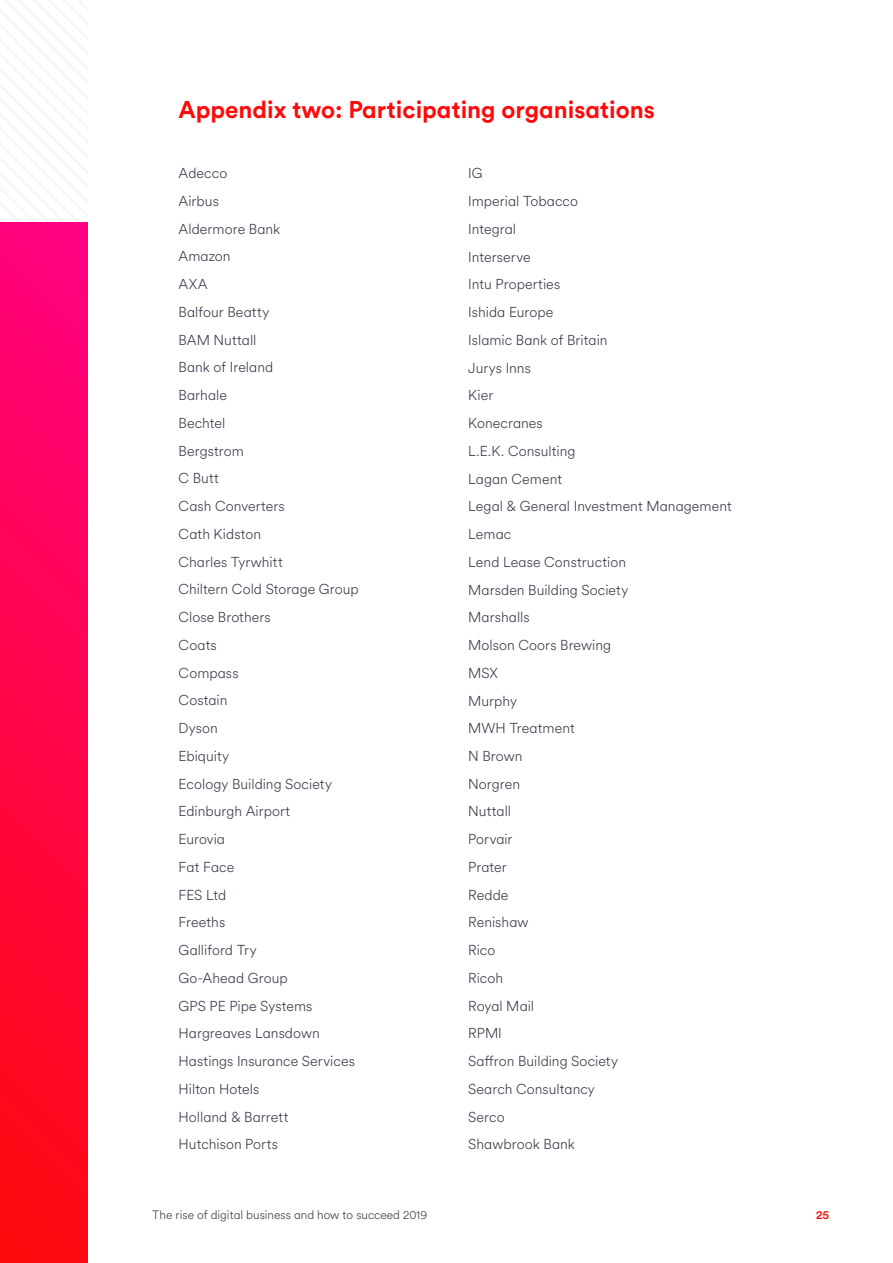
<style>
.page{position:relative;width:893px;height:1263px;background:#fff}
.page>*{position:absolute;margin:0;border:0;box-sizing:border-box;transform-origin:0 0}
.t1{font:700 24px "VM Circular Shout";color:#ff0a0a}
.t2{font:300 14.25px/27.8px "VM Circular Whisper";letter-spacing:.005em;color:#3e364a}
.t3{font:300 12px "VM Circular Whisper";color:#3e364a}
.t4{font:500 12px "VM Circular Natter";color:#ff0a0a}
</style>
<div class="page">
<div style="left:0;top:222px;width:88px;height:1041px;background:linear-gradient(to bottom,#ff0080,#ff0a0f)"></div>
<h1 class="t1" style="left:179px;top:93px;width:478px">Appendix two: Participating organisations</h1>
<p class="t2" style="left:179px;top:159px;width:182px">Adecco<br>Airbus<br>Aldermore Bank<br>Amazon<br>AXA<br>Balfour Beatty<br>BAM Nuttall<br>Bank of Ireland<br>Barhale<br>Bechtel<br>Bergstrom<br>C Butt<br>Cash Converters<br>Cath Kidston<br>Charles Tyrwhitt<br>Chiltern Cold Storage Group<br>Close Brothers<br>Coats<br>Compass<br>Costain<br>Dyson<br>Ebiquity<br>Ecology Building Society<br>Edinburgh Airport<br>Eurovia<br>Fat Face<br>FES Ltd<br>Freeths<br>Galliford Try<br>Go-Ahead Group<br>GPS PE Pipe Systems<br>Hargreaves Lansdown<br>Hastings Insurance Services<br>Hilton Hotels<br>Holland &amp; Barrett<br>Hutchison Ports</p>
<p class="t2" style="left:468px;top:159px;width:265px">IG<br>Imperial Tobacco<br>Integral<br>Interserve<br>Intu Properties<br>Ishida Europe<br>Islamic Bank of Britain<br>Jurys Inns<br>Kier<br>Konecranes<br>L.E.K. Consulting<br>Lagan Cement<br>Legal &amp; General Investment Management<br>Lemac<br>Lend Lease Construction<br>Marsden Building Society<br>Marshalls<br>Molson Coors Brewing<br>MSX<br>Murphy<br>MWH Treatment<br>N Brown<br>Norgren<br>Nuttall<br>Porvair<br>Prater<br>Redde<br>Renishaw<br>Rico<br>Ricoh<br>Royal Mail<br>RPMI<br>Saffron Building Society<br>Search Consultancy<br>Serco<br>Shawbrook Bank</p>
<p class="t3" style="left:152px;top:1207px;width:277px">The rise of digital business and how to succeed 2019</p>
<p class="t4" style="left:816px;top:1206px;width:15px">25</p>
</div>
